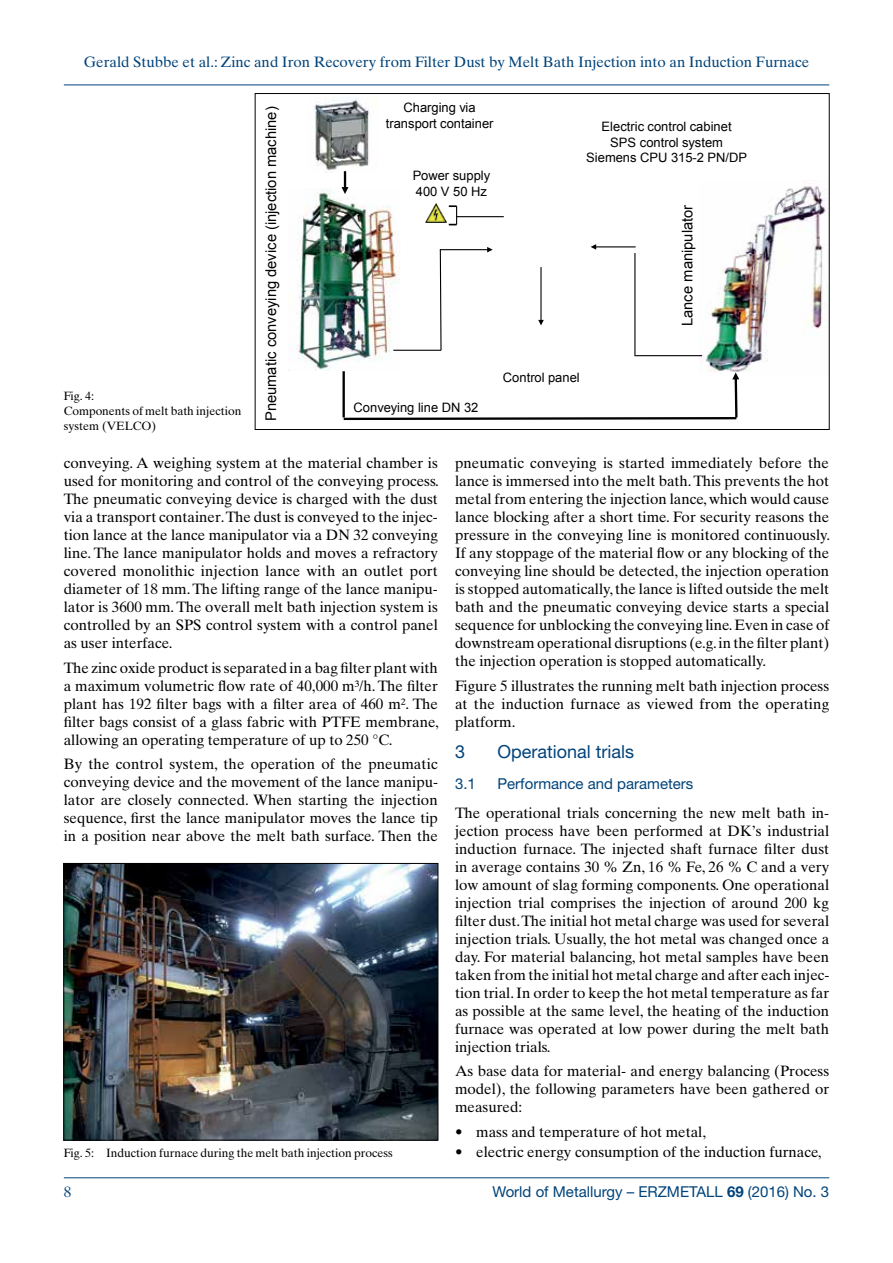
<style>
.page{position:relative;width:893px;height:1263px;background:#fff}
.page>*{position:absolute;margin:0;border:0;box-sizing:border-box;transform-origin:0 0}
.t1{font:18px "Helvetica Neue";color:#00437a}
.t2{font:15px/18px "Times Ten";color:#000;text-align:justify}
.t3{font:15px "Times Ten";color:#00437a}
.t4{font:15px "Helvetica Neue";color:#00437a}
.t5{font:14.7px "Arial";color:#000}
.t6{font:12.9px/15.5px "Arial";color:#000;text-align:center}
.t7{font:12px/15px "Times Ten";color:#000}
.s1{font-weight:700}
</style>
<div class="page">
<hr style="left:64px;top:85px;width:765px;height:1px;background:#00437a">
<hr style="left:64px;top:1177px;width:765px;height:1px;background:#00437a">
<img style="left:288px;top:190px;width:106px;height:181px">
<img style="left:699px;top:183px;width:128px;height:189px">
<hr style="left:342px;top:371px;width:3px;height:46px;background:#000">
<svg style="left:342px;top:372px;width:397px;height:49px"></svg>
<img style="left:314px;top:97px;width:62px;height:76px">
<svg style="left:342px;top:171px;width:6px;height:23px"></svg>
<svg style="left:393px;top:247px;width:100px;height:104px"></svg>
<svg style="left:591px;top:244px;width:111px;height:112px"></svg>
<svg style="left:538px;top:267px;width:6px;height:58px"></svg>
<hr style="left:457px;top:216px;width:47px;height:1px;background:#000">
<svg style="left:449px;top:205px;width:8px;height:20px"></svg>
<img style="left:425px;top:204px;width:21px;height:18px">
<img style="left:66px;top:865px;width:370px;height:273px">
<div style="left:64px;top:863px;width:374px;height:277px;border:1px solid #000"></div>
<p class="t3" style="left:84px;top:53px;width:727px">Gerald Stubbe et al.: Zinc and Iron Recovery from Filter Dust by Melt Bath Injection into an Induction Furnace</p>
<p class="t7" style="left:64px;top:388px;width:179px">Fig. 4:<br>Components of melt bath injection system (VELCO)</p>
<p class="t5" style="left:261px;top:421px;width:316px;rotate:-90deg">Pneumatic conveying device (injection machine)</p>
<p class="t6" style="left:386px;top:100px;width:109px">Charging via transport container</p>
<p class="t6" style="left:413px;top:168px;width:79px;text-align:left">Power supply<br>400 V 50 Hz</p>
<p class="t6" style="left:586px;top:119px;width:162px">Electric control cabinet<br>SPS control system<br>Siemens CPU 315-2 PN/DP</p>
<p class="t5" style="left:677px;top:326px;width:123px;rotate:-90deg">Lance manipulator</p>
<p class="t6" style="left:354px;top:399px;width:126px">Conveying line DN 32</p>
<p class="t6" style="left:503px;top:370px;width:78px">Control panel</p>
<p class="t2" style="left:64px;top:454px;width:377px">conveying. A weighing system at the material chamber is used for monitoring and control of the conveying process.<br>The pneumatic conveying device is charged with the dust via a transport container. The dust is conveyed to the injec&shy;tion lance at the lance manipulator via a DN 32 conveying line. The lance manipulator holds and moves a refractory covered monolithic injection lance with an outlet port diameter of 18 mm. The lifting range of the lance manipu&shy;lator is 3600 mm. The overall melt bath injection system is controlled by an SPS control system with a control panel as user interface.</p>
<p class="t2" style="left:64px;top:658px;width:376px">The zinc oxide product is separated in a bag filter plant with a maximum volumetric flow rate of 40,000 m³/h. The filter plant has 192 filter bags with a filter area of 460 m². The filter bags consist of a glass fabric with PTFE membrane, allowing an operating temperature of up to 250 °C.</p>
<p class="t2" style="left:64px;top:755px;width:376px">By the control system, the operation of the pneumatic conveying device and the movement of the lance manipu&shy;lator are closely connected. When starting the injection sequence, first the lance manipulator moves the lance tip in a position near above the melt bath surface. Then the</p>
<p class="t7" style="left:64px;top:1145px;width:330px">Fig. 5: Induction furnace during the melt bath injection process</p>
<p class="t2" style="left:455px;top:454px;width:377px">pneumatic conveying is started immediately before the lance is immersed into the melt bath. This prevents the hot metal from entering the injection lance, which would cause lance blocking after a short time. For security reasons the pressure in the conveying line is monitored continuously.<br>If any stoppage of the material flow or any blocking of the conveying line should be detected, the injection operation is stopped automatically, the lance is lifted outside the melt bath and the pneumatic conveying device starts a special sequence for unblocking the conveying line. Even in case of downstream operational disruptions (e.g. in the filter plant) the injection operation is stopped automatically.</p>
<p class="t2" style="left:455px;top:676px;width:376px">Figure 5 illustrates the running melt bath injection process at the induction furnace as viewed from the operating platform.</p>
<p class="t1" style="left:455px;top:741px;width:12px">3</p>
<p class="t1" style="left:497px;top:741px;width:138px">Operational trials</p>
<p class="t4" style="left:455px;top:775px;width:22px">3.1</p>
<p class="t4" style="left:497px;top:775px;width:197px">Performance and parameters</p>
<p class="t2" style="left:455px;top:803px;width:376px">The operational trials concerning the new melt bath in&shy;jection process have been performed at DK’s industrial induction furnace. The injected shaft furnace filter dust in average contains 30 % Zn, 16 % Fe, 26 % C and a very low amount of slag forming components. One operational injection trial comprises the injection of around 200 kg filter dust. The initial hot metal charge was used for several injection trials. Usually, the hot metal was changed once a day. For material balancing, hot metal samples have been taken from the initial hot metal charge and after each injec&shy;tion trial. In order to keep the hot metal temperature as far as possible at the same level, the heating of the induction furnace was operated at low power during the melt bath injection trials.</p>
<p class="t2" style="left:455px;top:1062px;width:376px">As base data for material- and energy balancing (Process model), the following parameters have been gathered or measured:</p>
<p class="t2" style="left:455px;top:1122px;width:253px">• mass and temperature of hot metal,</p>
<p class="t2" style="left:455px;top:1142px;width:368px">• electric energy consumption of the induction furnace,</p>
<p class="t3" style="left:64px;top:1183px;width:9px">8</p>
<p class="t4" style="left:493px;top:1183px;width:338px">World of Metallurgy – ERZMETALL <span class="s1">69</span> (2016) No. 3</p>
</div>
